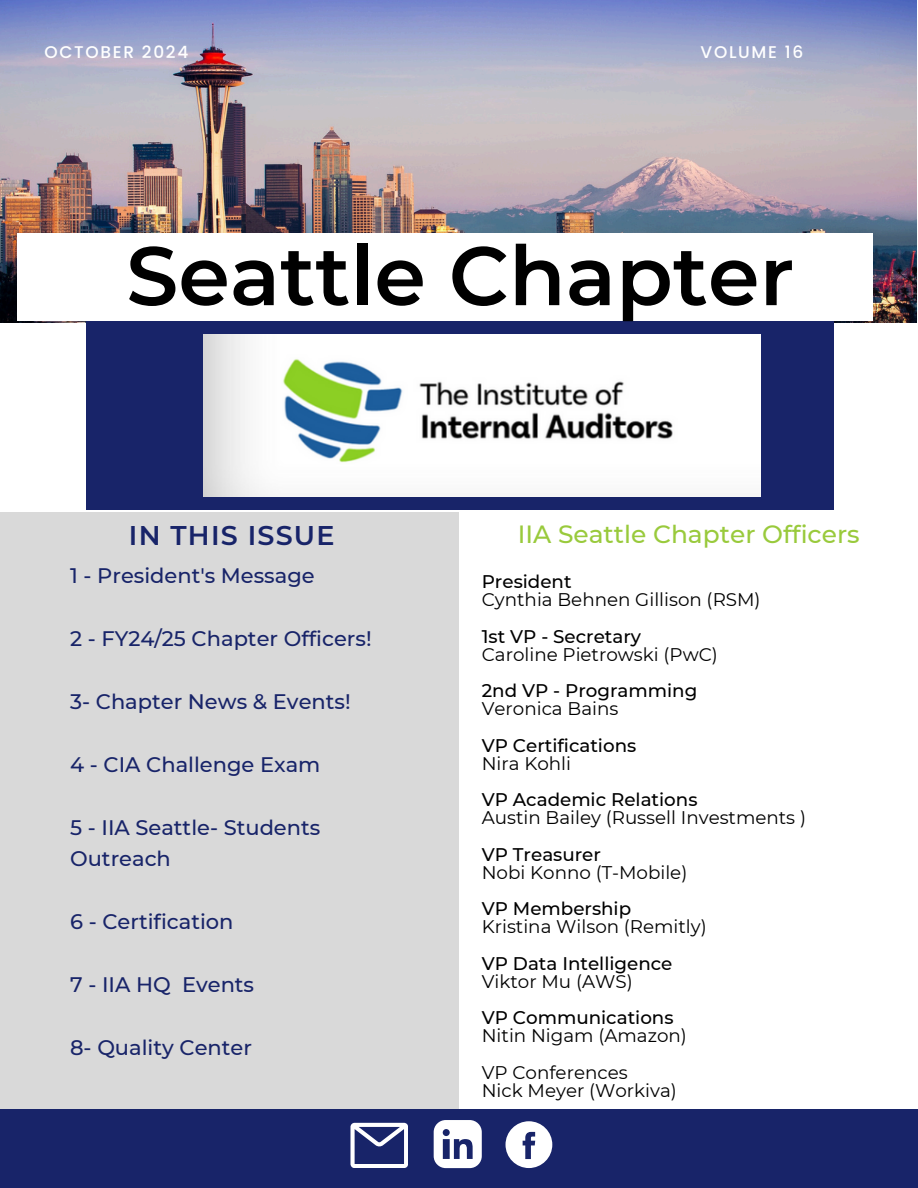
<style>
.page{position:relative;width:918px;height:1188px;background:#fff}
.page>*{position:absolute;margin:0;border:0;box-sizing:border-box;transform-origin:0 0}
.t1{font:600 82.8px "Montserrat";color:#000}
.t2{font:600 27px "Montserrat";letter-spacing:.045em;color:#182469}
.t3{font:500 24.9px "Montserrat";color:#99ca3c}
.t4{font:500 21px/31.5px "Montserrat";color:#182469}
.t5{font:18.3px/36.3px "Montserrat";color:#000}
.t6{font:500 18.3px "Montserrat";color:#000}
.t7{font:500 16.95px "Poppins";letter-spacing:.1em;color:#fff}
</style>
<div class="page">
<div style="left:0;top:513px;width:459px;height:675px;background:#d9d9d9"></div>
<img style="left:0;top:0;width:917px;height:323px">
<div style="left:0;top:1109px;width:918px;height:79px;background:#182469"></div>
<div style="left:86px;top:321px;width:748px;height:188px;background:#182469"></div>
<div style="left:17px;top:233px;width:856px;height:88px;background:#fff"></div>
<svg style="left:434px;top:1120px;width:48px;height:48px"></svg>
<svg style="left:350px;top:1123px;width:58px;height:45px"></svg>
<svg style="left:506px;top:1121px;width:46px;height:47px"></svg>
<img style="left:203px;top:334px;width:557px;height:162px">
<h1 class="t7" style="left:44px;top:40px;width:145px">OCTOBER 2024</h1>
<h4 class="t7" style="left:701px;top:40px;width:104px">VOLUME 16</h4>
<h3 class="t1" style="left:126px;top:225px;width:670px">Seattle Chapter</h3>
<h3 class="t2" style="left:129px;top:519px;width:207px">IN THIS ISSUE</h3>
<h3 class="t3" style="left:518px;top:519px;width:343px">IIA Seattle Chapter Officers</h3>
<p class="t6" style="left:482px;top:570px;width:91px">President</p>
<p class="t5" style="left:482px;top:582px;width:280px">Cynthia Behnen Gillison (RSM)</p>
<p class="t6" style="left:482px;top:625px;width:161px">1st VP - Secretary</p>
<p class="t5" style="left:482px;top:636px;width:238px">Caroline Pietrowski (PwC)</p>
<p class="t6" style="left:482px;top:679px;width:217px">2nd VP - Programming</p>
<p class="t5" style="left:482px;top:691px;width:138px">Veronica Bains</p>
<p class="t6" style="left:482px;top:734px;width:156px">VP Certifications</p>
<p class="t5" style="left:482px;top:745px;width:91px">Nira Kohli</p>
<p class="t6" style="left:482px;top:788px;width:217px">VP Academic Relations</p>
<p class="t5" style="left:482px;top:800px;width:326px">Austin Bailey (Russell Investments )</p>
<p class="t6" style="left:482px;top:843px;width:121px">VP Treasurer</p>
<p class="t5" style="left:482px;top:854px;width:207px">Nobi Konno (T-Mobile)</p>
<p class="t6" style="left:482px;top:897px;width:151px">VP Membership</p>
<p class="t5" style="left:482px;top:909px;width:227px">Kristina Wilson (Remitly)</p>
<p class="t6" style="left:482px;top:952px;width:192px">VP Data Intelligence</p>
<p class="t5" style="left:482px;top:963px;width:152px">Viktor Mu (AWS)</p>
<p class="t6" style="left:482px;top:1006px;width:193px">VP Communications</p>
<p class="t5" style="left:482px;top:1018px;width:207px">Nitin Nigam (Amazon)<br>VP Conferences</p>
<p class="t5" style="left:482px;top:1072px;width:197px">Nick Meyer (Workiva)</p>
<p class="t4" style="left:70px;top:559px;width:246px">1 - President's Message</p>
<h2 class="t4" style="left:70px;top:622px;width:303px">2 - FY24/25 Chapter Officers!</h2>
<h3 class="t4" style="left:70px;top:685px;width:282px">3- Chapter News &amp; Events!</h3>
<h3 class="t4" style="left:70px;top:748px;width:252px">4 - CIA Challenge Exam</h3>
<h3 class="t4" style="left:70px;top:811px;width:252px">5 - IIA Seattle- Students<br>Outreach</h3>
<h3 class="t4" style="left:70px;top:906px;width:165px">6 - Certification</h3>
<h3 class="t4" style="left:70px;top:969px;width:186px">7 - IIA HQ Events</h3>
<h3 class="t4" style="left:70px;top:1032px;width:183px">8- Quality Center</h3>
</div>
